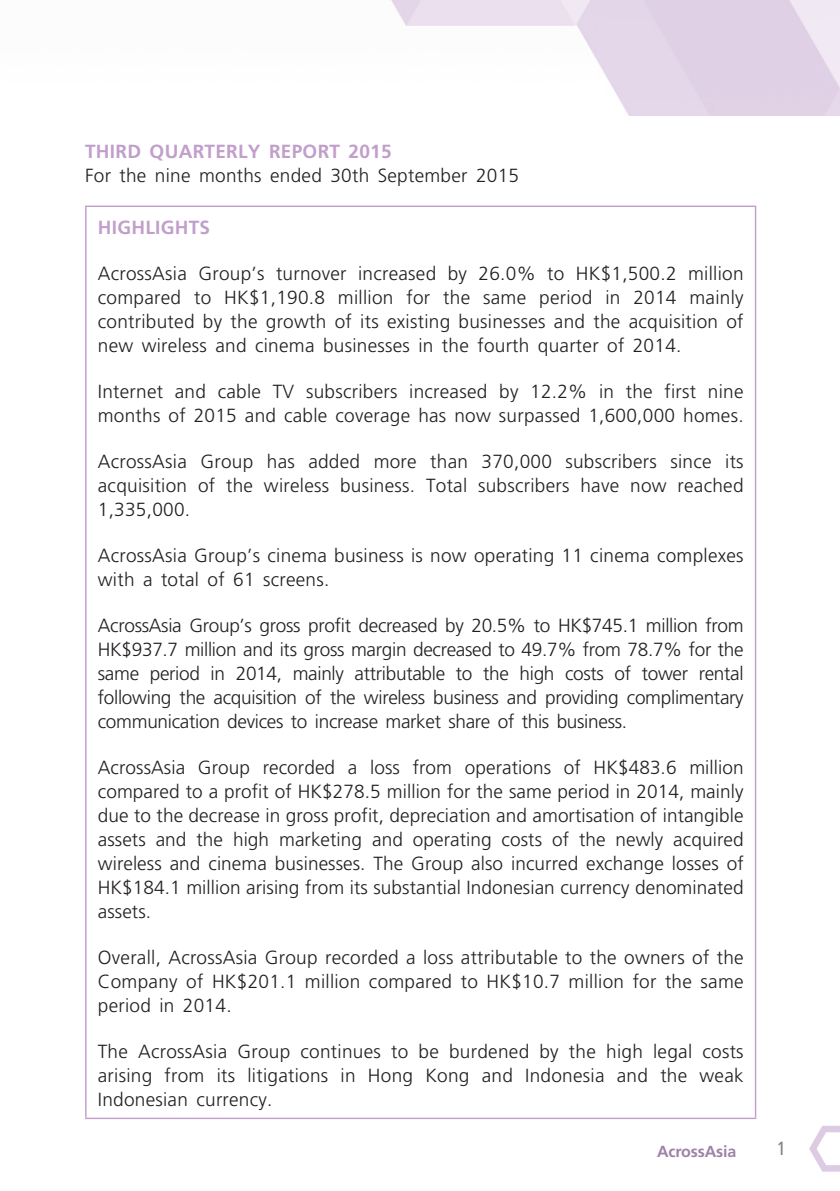
<style>
.page{position:relative;width:840px;height:1191px;background:#fff}
.page>*{position:absolute;margin:0;border:0;box-sizing:border-box;transform-origin:0 0}
._11_P0{font:300 19px/24px "Frutiger LT Std";letter-spacing:.015em;color:#231f20;text-align:justify}
._03_H1{font:300 19px "Frutiger LT Std";letter-spacing:.015em;color:#231f20}
._03_H1-2{font:700 19px "Frutiger LT Std";letter-spacing:.015em;color:#c19fca}
.t1{font:condensed 19px "Frutiger LT Std";color:#808285}
.t2{font:700 16px "Frutiger LT Std";letter-spacing:-.01em;color:#9e83a7}
</style>
<div class="page">
<svg style="left:809px;top:1125px;width:30px;height:46px"></svg>
<img style="left:391px;top:0;width:448px;height:115px">
<hr style="left:85px;top:207px;width:1px;height:910px;background:#c19fca">
<hr style="left:85px;top:206px;width:670px;height:1px;background:#c19fca">
<hr style="left:754px;top:207px;width:1px;height:910px;background:#c19fca">
<hr style="left:85px;top:1117px;width:670px;height:2px;background:#c19fca">
<p class="_03_H1-2" style="left:85px;top:140px;width:308px">THIRD QUARTERLY REPORT 2015</p>
<p class="_03_H1" style="left:85px;top:164px;width:435px">For the nine months ended 30th September 2015</p>
<p class="_03_H1-2" style="left:98px;top:216px;width:114px">HIGHLIGHTS</p>
<p class="_11_P0" style="left:98px;top:262px;width:647px">AcrossAsia Group’s turnover increased by 26.0% to HK$1,500.2 million compared to HK$1,190.8 million for the same period in 2014 mainly contributed by the growth of its existing businesses and the acquisition of new wireless and cinema businesses in the fourth quarter of 2014.</p>
<p class="_11_P0" style="left:98px;top:380px;width:647px">Internet and cable TV subscribers increased by 12.2% in the first nine months of 2015 and cable coverage has now surpassed 1,600,000 homes.</p>
<p class="_11_P0" style="left:98px;top:450px;width:647px">AcrossAsia Group has added more than 370,000 subscribers since its acquisition of the wireless business. Total subscribers have now reached 1,335,000.</p>
<p class="_11_P0" style="left:98px;top:544px;width:647px">AcrossAsia Group’s cinema business is now operating 11 cinema complexes with a total of 61 screens.</p>
<p class="_11_P0" style="left:98px;top:614px;width:647px">AcrossAsia Group’s gross profit decreased by 20.5% to HK$745.1 million from HK$937.7 million and its gross margin decreased to 49.7% from 78.7% for the same period in 2014, mainly attributable to the high costs of tower rental following the acquisition of the wireless business and providing complimentary communication devices to increase market share of this business.</p>
<p class="_11_P0" style="left:98px;top:756px;width:647px">AcrossAsia Group recorded a loss from operations of HK$483.6 million compared to a profit of HK$278.5 million for the same period in 2014, mainly due to the decrease in gross profit, depreciation and amortisation of intangible assets and the high marketing and operating costs of the newly acquired wireless and cinema businesses. The Group also incurred exchange losses of HK$184.1 million arising from its substantial Indonesian currency denominated assets.</p>
<p class="_11_P0" style="left:98px;top:946px;width:647px">Overall, AcrossAsia Group recorded a loss attributable to the owners of the Company of HK$201.1 million compared to HK$10.7 million for the same period in 2014.</p>
<p class="_11_P0" style="left:98px;top:1040px;width:647px">The AcrossAsia Group continues to be burdened by the high legal costs arising from its litigations in Hong Kong and Indonesia and the weak Indonesian currency.</p>
<p class="t2" style="left:656px;top:1141px;width:81px">AcrossAsia</p>
<p class="t1" style="left:776px;top:1137px;width:11px">1</p>
</div>
